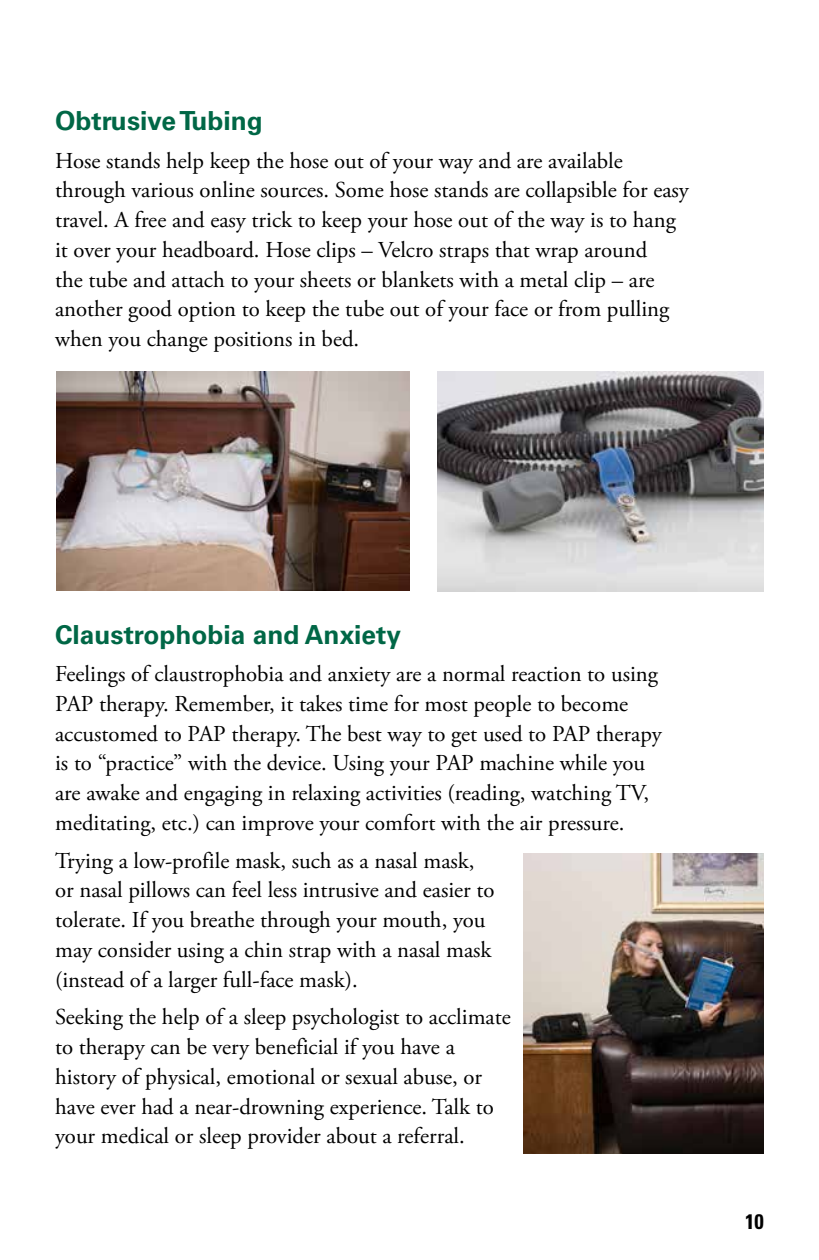
<style>
.page{position:relative;width:819px;height:1260px;background:#fff}
.page>*{position:absolute;margin:0;border:0;box-sizing:border-box;transform-origin:0 0}
.t1{font:700 26.25px "Univers";color:#006746}
.t2{font:22.75px/29.8px "Adobe Garamond Pro";color:#000}
.t3{font:700 condensed 21px "Univers";color:#000}
</style>
<div class="page">
<img style="left:56px;top:372px;width:354px;height:218px">
<img style="left:438px;top:372px;width:326px;height:219px">
<img style="left:524px;top:853px;width:240px;height:301px">
<p class="t1" style="left:55px;top:105px;width:209px">Obtrusive Tubing</p>
<p class="t2" style="left:55px;top:146px;width:635px">Hose stands help keep the hose out of your way and are available through various online sources. Some hose stands are collapsible for easy travel. A free and easy trick to keep your hose out of the way is to hang it over your headboard. Hose clips – Velcro straps that wrap around<br>the tube and attach to your sheets or blankets with a metal clip – are another good option to keep the tube out of your face or from pulling when you change positions in bed.</p>
<p class="t1" style="left:55px;top:619px;width:347px">Claustrophobia and Anxiety</p>
<p class="t2" style="left:55px;top:660px;width:608px">Feelings of claustrophobia and anxiety are a normal reaction to using PAP therapy. Remember, it takes time for most people to become accustomed to PAP therapy. The best way to get used to PAP therapy is to “practice” with the device. Using your PAP machine while you are awake and engaging in relaxing activities (reading, watching TV, meditating, etc.) can improve your comfort with the air pressure.</p>
<p class="t2" style="left:55px;top:846px;width:441px">Trying a low-profile mask, such as a nasal mask, or nasal pillows can feel less intrusive and easier to tolerate. If you breathe through your mouth, you may consider using a chin strap with a nasal mask (instead of a larger full-face mask).</p>
<p class="t2" style="left:55px;top:1003px;width:457px">Seeking the help of a sleep psychologist to acclimate to therapy can be very beneficial if you have a history of physical, emotional or sexual abuse, or have ever had a near-drowning experience. Talk to your medical or sleep provider about a referral.</p>
<p class="t3" style="left:745px;top:1209px;width:20px">10</p>
</div>
